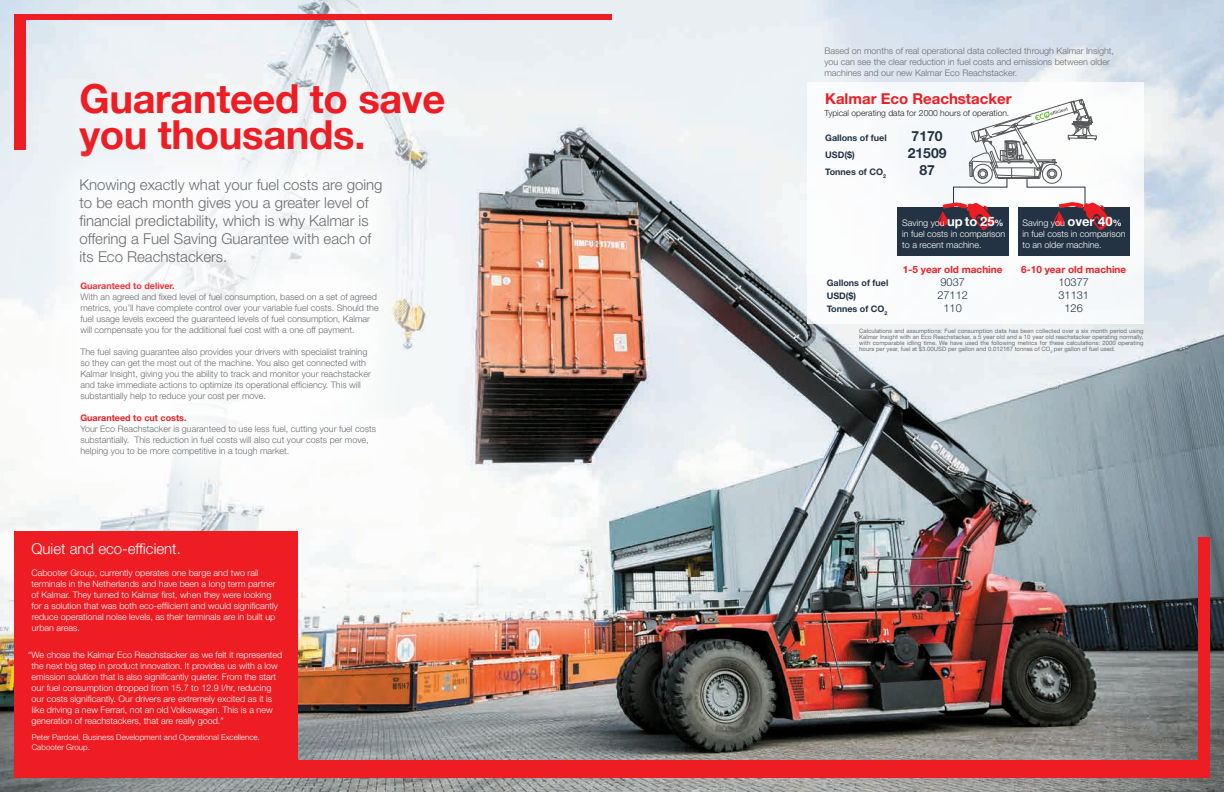
<style>
.page{position:relative;width:1224px;height:792px;background:#fff}
.page>*{position:absolute;margin:0;border:0;box-sizing:border-box;transform-origin:0 0}
.t1{font:700 40px/36px "Helvetica Neue";letter-spacing:-.01em;color:#ee1d23}
.t2{font:300 15px/18px "Helvetica Neue LT Std";color:#6c6d70}
.t3{font:300 15px "Helvetica Neue LT Std";color:#fff}
.t4{font:700 15px "Helvetica Neue LT Std";color:#ee1d23}
.t5{font:700 14px "Helvetica Neue LT Std";color:#243344}
.t6{font:300 11px "Helvetica Neue LT Std";color:#243344}
.t7{font:700 10px "Helvetica Neue LT Std";color:#ee1d23}
.t8{font:300 9px/11px "Helvetica Neue LT Std";color:#6c6d70}
.t9{font:300 9px/11px "Helvetica Neue LT Std";color:#fff}
.t10{font:700 9px "Helvetica Neue LT Std";color:#243344}
.t11{font:700 9px "Helvetica Neue LT Std";color:#ee1d23}
.t12{font:300 8.5px "Helvetica Neue LT Std";color:#231f20}
.t13{font:300 8px/10px "Helvetica Neue LT Std";color:#fff}
.t14{font:6px/6px "Helvetica Neue LT Std";color:#6c6d70;text-align:justify}
.s1{font-weight:700;font-size:13px}
.s2{font-weight:700}
</style>
<div class="page">
<img style="left:0;top:0;width:1224px;height:792px">
<div style="left:25px;top:227px;width:407px;height:284px;background:#fff"></div>
<div style="left:14px;top:531px;width:284px;height:247px;background:#ee1d23"></div>
<div style="left:807px;top:83px;width:336px;height:241px;background:#fff"></div>
<div style="left:898px;top:207px;width:111px;height:49px;background:#243344"></div>
<div style="left:1018px;top:207px;width:111px;height:49px;background:#243344"></div>
<svg style="left:938px;top:98px;width:174px;height:132px"></svg>
<div style="left:43px;top:142px;width:375px;height:158px;background:#f8f9fa"></div>
<div style="left:14px;top:14px;width:12px;height:135px;background:#ee1d23"></div>
<div style="left:14px;top:14px;width:598px;height:6px;background:#ee1d23"></div>
<div style="left:14px;top:761px;width:1196px;height:17px;background:#ee1d23"></div>
<div style="left:1198px;top:537px;width:12px;height:241px;background:#ee1d23"></div>
<h1 class="t1" style="left:79px;top:82px;width:367px">Guaranteed to save you thousands.</h1>
<h2 class="t2" style="left:79px;top:175px;width:305px">Knowing exactly what your fuel costs are going to be each month gives you a greater level of financial predictability, which is why Kalmar is offering a Fuel Saving Guarantee with each of its Eco Reachstackers.</h2>
<p class="t11" style="left:80px;top:280px;width:96px">Guaranteed to deliver.</p>
<p class="t8" style="left:80px;top:291px;width:300px">With an agreed and fixed level of fuel consumption, based on a set of agreed metrics, you’ll have complete control over your variable fuel costs. Should the fuel usage levels exceed the guaranteed levels of fuel consumption, Kalmar will compensate you for the additional fuel cost with a one off payment.</p>
<p class="t8" style="left:80px;top:346px;width:292px">The fuel saving guarantee also provides your drivers with specialist training so they can get the most out of the machine. You also get connected with Kalmar Insight, giving you the ability to track and monitor your reachstacker and take immediate actions to optimize its operational efficiency. This will substantially help to reduce your cost per move.</p>
<p class="t11" style="left:80px;top:412px;width:108px">Guaranteed to cut costs.</p>
<p class="t8" style="left:80px;top:423px;width:297px">Your Eco Reachstacker is guaranteed to use less fuel, cutting your fuel costs substantially. This reduction in fuel costs will also cut your costs per move, helping you to be more competitive in a tough market.</p>
<h2 class="t3" style="left:31px;top:539px;width:151px">Quiet and eco-efficient.</h2>
<p class="t9" style="left:31px;top:567px;width:248px">Cabooter Group, currently operates one barge and two rail terminals in the Netherlands and have been a long term partner of Kalmar. They turned to Kalmar first, when they were looking for a solution that was both eco-effiicient and would significantly reduce operational noise levels, as their terminals are in built up urban areas.</p>
<p class="t9" style="left:32px;top:649px;width:252px;text-indent:-3px">“We chose the Kalmar Eco Reachstacker as we felt it represented the next big step in product innovation. It provides us with a low emission solution that is also significantly quieter. From the start our fuel consumption dropped from 15.7 to 12.9 l/hr, reducing our costs significantly. Our drivers are extremely excited as it is like driving a new Ferrari, not an old Volkswagen. This is a new generation of reachstackers, that are really good.”</p>
<p class="t13" style="left:32px;top:732px;width:230px">Peter Pardoel, Business Development and Operational Excellence.<br>Cabooter Group.</p>
<p class="t8" style="left:824px;top:45px;width:291px">Based on months of real operational data collected through Kalmar Insight, you can see the clear reduction in fuel costs and emissions between older machines and our new Kalmar Eco Reachstacker.</p>
<h2 class="t4" style="left:825px;top:89px;width:188px">Kalmar Eco Reachstacker</h2>
<p class="t10" style="left:825px;top:133px;width:63px">Gallons of fuel</p>
<h3 class="t5" style="left:912px;top:128px;width:33px">7170</h3>
<p class="t10" style="left:825px;top:150px;width:31px">USD($)</p>
<h3 class="t5" style="left:908px;top:145px;width:40px">21509</h3>
<p class="t10" style="left:825px;top:167px;width:62px">Tonnes of CO<sub>2</sub></p>
<h3 class="t5" style="left:919px;top:162px;width:17px">87</h3>
<p class="t12" style="left:825px;top:108px;width:186px">Typical operating data for 2000 hours of operation.</p>
<p class="t9" style="left:902px;top:217px;width:105px">Saving you <span class="s1">up to 25</span><span class="s2">% </span>in fuel costs in comparison to a recent machine.</p>
<p class="t9" style="left:1022px;top:217px;width:105px">Saving you <span class="s1">over 40</span><span class="s2">% </span>in fuel costs in comparison to an older machine.</p>
<p class="t7" style="left:903px;top:263px;width:101px">1-5 year old machine</p>
<p class="t7" style="left:1021px;top:263px;width:107px">6-10 year old machine</p>
<p class="t10" style="left:827px;top:277px;width:63px">Gallons of fuel</p>
<p class="t6" style="left:940px;top:275px;width:26px">9037</p>
<p class="t6" style="left:1058px;top:275px;width:32px">10377</p>
<p class="t10" style="left:827px;top:290px;width:31px">USD($)</p>
<p class="t6" style="left:937px;top:288px;width:32px">27112</p>
<p class="t6" style="left:1058px;top:288px;width:32px">31131</p>
<p class="t10" style="left:827px;top:303px;width:62px">Tonnes of CO<sub>2</sub></p>
<p class="t6" style="left:944px;top:301px;width:20px">110</p>
<p class="t6" style="left:1065px;top:301px;width:20px">126</p>
<p class="t14" style="left:859px;top:328px;width:286px">Calculations and assumptions: Fuel consumption data has been collected over a six month period using Kalmar Insight with an Eco Reachstacker, a 5 year old and a 10 year old reachstacker operating normally, with comparable idling time. We have used the following metrics for these calculations: 2000 operating hours per year, fuel at $3.00USD per gallon and 0.012167 tonnes of CO<sub>2</sub> per gallon of fuel used.</p>
</div>
